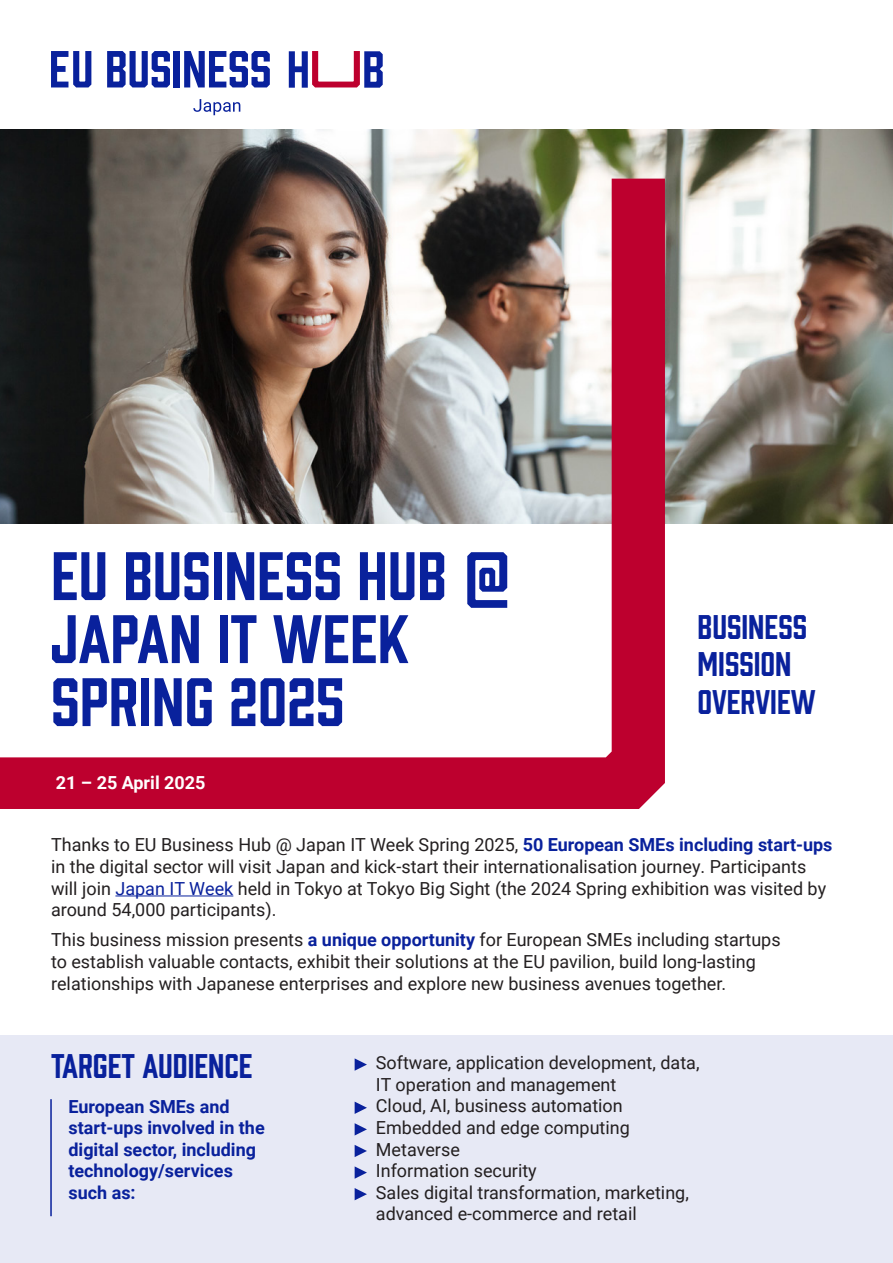
<style>
.page{position:relative;width:893px;height:1263px;background:#fff}
.page>*{position:absolute;margin:0;border:0;box-sizing:border-box;transform-origin:0 0}
.t1{font:63px/63px "Prohibition";color:#09219c}
.t2{font:31.5px/37.8px "Prohibition";color:#09219c}
.t3{font:18px/21.6px "Roboto";color:#231f20}
.t4{font:700 18px/21.6px "Roboto";color:#09219c}
.t5{font:700 18px "Roboto";color:#fff}
.s1{font-weight:700;color:#09219c}
.s2{color:#09219c}
</style>
<div class="page">
<div style="left:0;top:1035px;width:893px;height:228px;background:#e7e9f5"></div>
<hr style="left:115px;top:895px;width:118px;height:1px;background:#09219c">
<svg style="left:51px;top:51px;width:40px;height:36px"></svg>
<svg style="left:289px;top:51px;width:94px;height:37px"></svg>
<svg style="left:107px;top:51px;width:63px;height:36px"></svg>
<div style="left:174px;top:51px;width:6px;height:36px;background:#09219c"></div>
<svg style="left:184px;top:51px;width:86px;height:36px"></svg>
<svg style="left:193px;top:99px;width:47px;height:16px"></svg>
<img style="left:0;top:130px;width:893px;height:393px">
<svg style="left:0;top:179px;width:665px;height:630px"></svg>
<svg style="left:355px;top:1058px;width:12px;height:13px"></svg>
<svg style="left:355px;top:1102px;width:12px;height:12px"></svg>
<svg style="left:355px;top:1123px;width:12px;height:12px"></svg>
<svg style="left:355px;top:1145px;width:12px;height:12px"></svg>
<svg style="left:355px;top:1166px;width:12px;height:13px"></svg>
<svg style="left:355px;top:1188px;width:12px;height:12px"></svg>
<hr style="left:50px;top:1099px;width:2px;height:117px;background:#09219c">
<p class="t1" style="left:51px;top:540px;width:463px">EU BUSINESS HUB @<br>JAPAN IT WEEK<br>SPRING 2025</p>
<p class="t5" style="left:56px;top:769px;width:151px">21 – 25 April 2025</p>
<p class="t2" style="left:698px;top:605px;width:120px">BUSINESS<br>MISSION<br>OVERVIEW</p>
<p class="t3" style="left:51px;top:833px;width:783px">Thanks to EU Business Hub @ Japan IT Week Spring 2025, <span class="s1">50 European SMEs including start-ups </span>in the digital sector will visit Japan and kick-start their internationalisation journey. Participants will join <span class="s2">Japan IT Week</span> held in Tokyo at Tokyo Big Sight (the 2024 Spring exhibition was visited by around 54,000 participants).</p>
<p class="t3" style="left:51px;top:928px;width:731px">This business mission presents <span class="s1">a unique opportunity</span> for European SMEs including startups to establish valuable contacts, exhibit their solutions at the EU pavilion, build long-lasting relationships with Japanese enterprises and explore new business avenues together.</p>
<p class="t2" style="left:51px;top:1045px;width:203px">TARGET AUDIENCE</p>
<p class="t4" style="left:68px;top:1095px;width:198px">European SMEs and start-ups involved in the digital sector, including technology/services such as:</p>
<p class="t3" style="left:376px;top:1051px;width:325px">Software, application development, data,<br>IT operation and management</p>
<p class="t3" style="left:376px;top:1094px;width:248px">Cloud, AI, business automation</p>
<p class="t3" style="left:376px;top:1116px;width:255px">Embedded and edge computing</p>
<p class="t3" style="left:376px;top:1138px;width:85px">Metaverse</p>
<p class="t3" style="left:376px;top:1159px;width:162px">Information security</p>
<p class="t3" style="left:376px;top:1181px;width:314px">Sales digital transformation, marketing, advanced e-commerce and retail</p>
</div>
